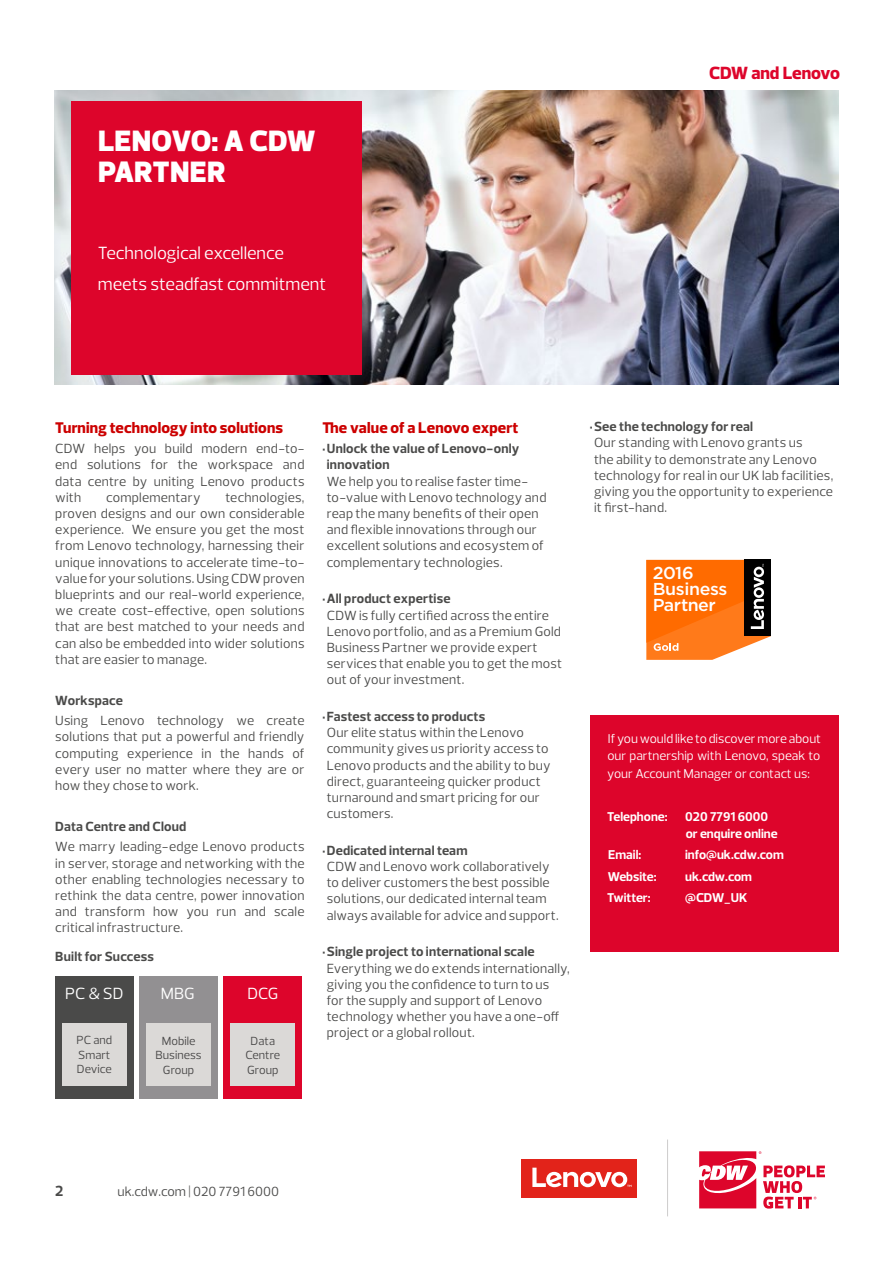
<style>
.page{position:relative;width:893px;height:1263px;background:#fff}
.page>*{position:absolute;margin:0;border:0;box-sizing:border-box;transform-origin:0 0}
.t1{font:900 30px/31.5px "Prelo";letter-spacing:.005em;color:#fff}
.t2{font:18px/31.5px "Prelo";color:#fff}
.t3{font:800 18px "Prelo";letter-spacing:-.01em;color:#dd052b}
.t4{font:500 17.25px/15.8px "Gotham";letter-spacing:-.02em;color:#fff}
.t5{font:16.5px "Prelo";letter-spacing:-.005em;color:#fff}
.t6{font:800 15.75px "Prelo";letter-spacing:.01em;color:#c00}
.t7{font:700 15px "Prelo";color:#4a4a49}
.t8{font:13.5px/16.2px "Prelo";letter-spacing:.015em;color:#4a4a49}
.t9{font:700 13.5px/16.2px "Prelo";letter-spacing:.015em;color:#4a4a49}
.t10{font:13.05px/17.4px "Prelo";color:#fff;text-align:justify}
.t11{font:700 13.05px/17.4px "Prelo";color:#fff}
.t12{font:12px/14.4px "Prelo";color:#484747;text-align:center}
</style>
<div class="page">
<svg style="left:699px;top:1151px;width:126px;height:57px"></svg>
<div style="left:522px;top:1159px;width:115px;height:38px;background:#e2231a"></div>
<svg style="left:532px;top:1168px;width:99px;height:19px"></svg>
<hr style="left:667px;top:1139px;width:1px;height:77px;background:#cdcccc">
<div style="left:590px;top:716px;width:248px;height:236px;background:#dd052b"></div>
<img style="left:54px;top:90px;width:784px;height:294px">
<div style="left:71px;top:101px;width:290px;height:274px;background:#dd052b"></div>
<svg style="left:646px;top:560px;width:125px;height:100px;background:#dc6e1f"></svg>
<div style="left:55px;top:976px;width:78px;height:123px;background:#4a4a49"></div>
<div style="left:140px;top:976px;width:78px;height:123px;background:#929092"></div>
<div style="left:224px;top:976px;width:78px;height:123px;background:#dd052b"></div>
<div style="left:62px;top:1023px;width:65px;height:63px;background:#dbd9d7"></div>
<div style="left:146px;top:1023px;width:65px;height:63px;background:#dbd9d7"></div>
<div style="left:231px;top:1023px;width:64px;height:63px;background:#dbd9d7"></div>
<h1 class="t1" style="left:98px;top:125px;width:219px">LENOVO: A CDW<br>PARTNER</h1>
<h2 class="t2" style="left:98px;top:237px;width:230px">Technological excellence meets steadfast commitment</h2>
<h2 class="t3" style="left:709px;top:62px;width:132px">CDW and Lenovo</h2>
<p class="t6" style="left:55px;top:418px;width:229px">Turning technology into solutions</p>
<p class="t8" style="left:55px;top:441px;width:251px;text-align:justify">CDW helps you build modern end-to&shy;end solutions for the workspace and data centre by uniting Lenovo products with</p>
<p class="t8" style="left:55px;top:489px;width:251px;text-align:justify;text-indent:170px">technologies, proven designs and our own considerable experience. We ensure you get the most from Lenovo technology, harnessing their unique innovations to accelerate time-to&shy;value for your solutions. Using CDW proven blueprints and our real-world experience, we create cost-effective, open solutions that are best matched to your needs and can also be embedded into wider solutions that are easier to manage.</p>
<p class="t9" style="left:55px;top:692px;width:69px">Workspace</p>
<p class="t8" style="left:55px;top:713px;width:251px;text-align:justify">Using Lenovo technology we create solutions that put a powerful and friendly computing experience in the hands of every user no matter where they are or how they chose to work.</p>
<p class="t9" style="left:55px;top:818px;width:133px">Data Centre and Cloud</p>
<p class="t8" style="left:55px;top:839px;width:251px;text-align:justify">We marry leading-edge Lenovo products in server, storage and networking with the other enabling technologies necessary to rethink the data centre, power innovation and transform how you run and scale critical infrastructure.</p>
<p class="t9" style="left:55px;top:949px;width:100px">Built for Success</p>
<p class="t8" style="left:106px;top:489px;width:96px">complementary</p>
<p class="t5" style="left:65px;top:983px;width:60px">PC &amp; SD</p>
<p class="t5" style="left:161px;top:983px;width:35px">MBG</p>
<p class="t5" style="left:247px;top:983px;width:33px">DCG</p>
<p class="t12" style="left:77px;top:1033px;width:37px;text-align:left">PC and<br>Smart<br>Device</p>
<p class="t12" style="left:156px;top:1033px;width:47px">Mobile<br>Business<br>Group</p>
<p class="t12" style="left:245px;top:1033px;width:36px">Data<br>Centre<br>Group</p>
<p class="t6" style="left:322px;top:418px;width:197px">The value of a Lenovo expert</p>
<p class="t9" style="left:327px;top:441px;width:194px;text-indent:-4px">•Unlock the value of Lenovo-only innovation</p>
<p class="t8" style="left:327px;top:473px;width:221px">We help you to realise faster time&shy;to-value with Lenovo technology and reap the many benefits of their open and flexible innovations through our excellent solutions and ecosystem of complementary technologies.</p>
<p class="t9" style="left:322px;top:591px;width:130px">•All product expertise</p>
<p class="t8" style="left:327px;top:607px;width:237px">CDW is fully certified across the entire Lenovo portfolio, and as a Premium Gold Business Partner we provide expert services that enable you to get the most out of your investment.</p>
<p class="t9" style="left:322px;top:708px;width:164px">•Fastest access to products</p>
<p class="t8" style="left:327px;top:724px;width:225px">Our elite status within the Lenovo community gives us priority access to<br>Lenovo products and the ability to buy direct, guaranteeing quicker product turnaround and smart pricing for our customers.</p>
<p class="t9" style="left:322px;top:842px;width:147px">•Dedicated internal team</p>
<p class="t8" style="left:327px;top:858px;width:233px">CDW and Lenovo work collaboratively to deliver customers the best possible solutions, our dedicated internal team always available for advice and support.</p>
<p class="t9" style="left:322px;top:944px;width:214px">•Single project to international scale</p>
<p class="t8" style="left:327px;top:960px;width:244px">Everything we do extends internationally, giving you the confidence to turn to us for the supply and support of Lenovo technology whether you have a one-off project or a global rollout.</p>
<p class="t9" style="left:590px;top:418px;width:165px">•See the technology for real</p>
<p class="t8" style="left:594px;top:435px;width:241px">Our standing with Lenovo grants us<br>the ability to demonstrate any Lenovo technology for real in our UK lab facilities, giving you the opportunity to experience it first-hand.</p>
<p class="t4" style="left:653px;top:565px;width:76px">2016<br>Business<br>Partner</p>
<p class="t10" style="left:607px;top:730px;width:215px">If you would like to discover more about our partnership with Lenovo, speak to your Account Manager or contact us:</p>
<p class="t11" style="left:607px;top:807px;width:62px">Telephone:</p>
<p class="t11" style="left:685px;top:807px;width:94px">020 7791 6000 or enquire online</p>
<p class="t11" style="left:608px;top:846px;width:35px">Email:</p>
<p class="t11" style="left:685px;top:846px;width:100px">info@uk.cdw.com</p>
<p class="t11" style="left:608px;top:868px;width:50px">Website:</p>
<p class="t11" style="left:685px;top:868px;width:68px">uk.cdw.com</p>
<p class="t11" style="left:607px;top:889px;width:45px">Twitter:</p>
<p class="t11" style="left:685px;top:889px;width:64px">@CDW_UK</p>
<p class="t7" style="left:55px;top:1182px;width:10px">2</p>
<p class="t8" style="left:118px;top:1183px;width:163px">uk.cdw.com | 020 7791 6000</p>
</div>
